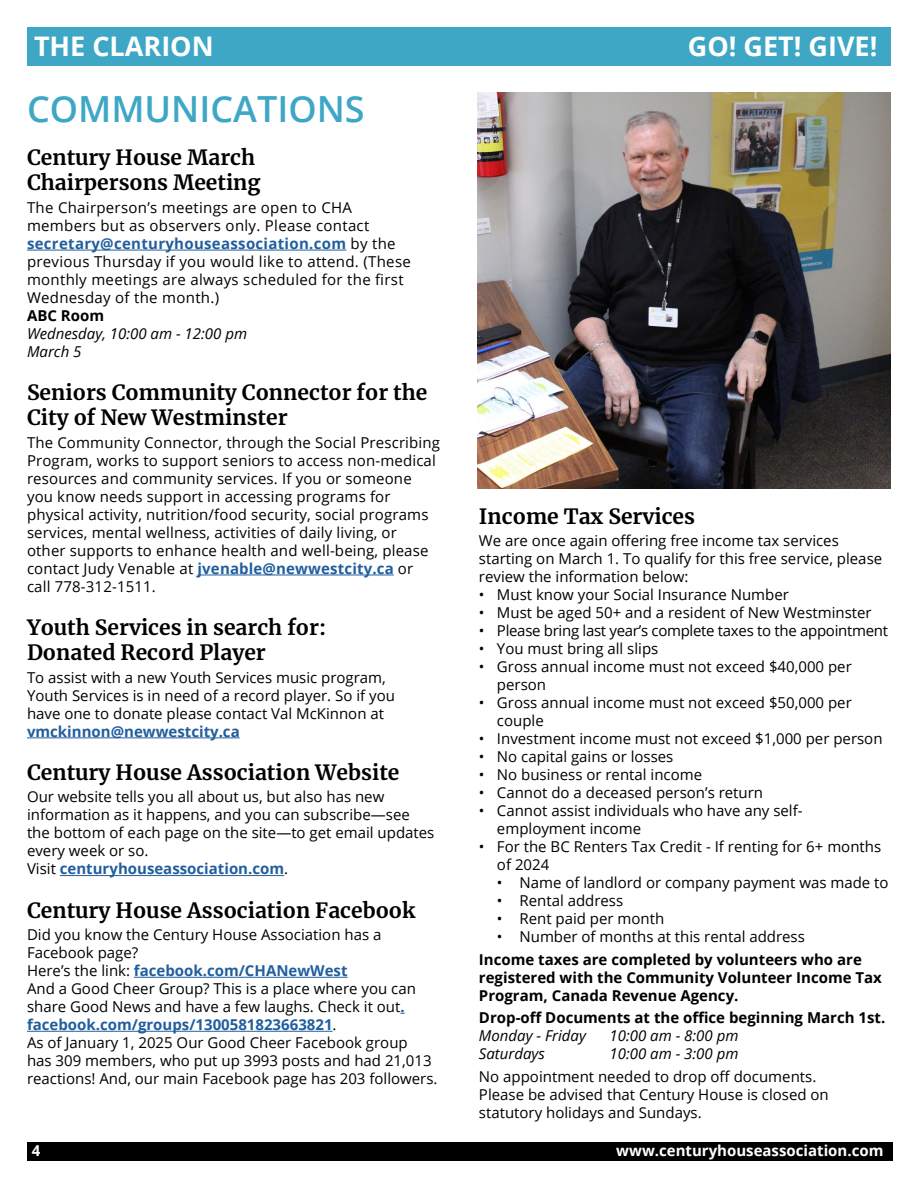
<style>
.page{position:relative;width:918px;height:1188px;background:#fff}
.page>*{position:absolute;margin:0;border:0;box-sizing:border-box;transform-origin:0 0}
.t1{font:600 36px "Open Sans";color:#3ea7c6}
.t2{font:700 27px "Open Sans";color:#fff}
.t3{font:700 21px/25.2px "Merriweather";color:#000}
.t4{font:15px/18px "Open Sans";color:#000}
.t5{font:15px/18px "Open Sans";letter-spacing:.02em;color:#000}
.t6{font:700 15px/18px "Open Sans";color:#000}
.t7{font:italic 15px/18px "Open Sans";color:#000}
.t8{font:15px "Open Sans";letter-spacing:-.02em;color:#000}
.t9{font:700 15px "Open Sans";color:#fff}
.t10{font:700 15px "Open Sans";color:#215e9e}
.s1{font-weight:700;color:#215e9e}
</style>
<div class="page">
<div style="left:27px;top:1143px;width:865px;height:18px;background:#000"></div>
<div style="left:27px;top:27px;width:864px;height:39px;background:#3ea7c6"></div>
<hr style="left:27px;top:250px;width:319px;height:1px;background:#215e9e">
<hr style="left:198px;top:575px;width:196px;height:1px;background:#215e9e">
<hr style="left:27px;top:737px;width:213px;height:1px;background:#215e9e">
<hr style="left:60px;top:875px;width:224px;height:1px;background:#215e9e">
<hr style="left:134px;top:977px;width:214px;height:1px;background:#215e9e">
<hr style="left:27px;top:1031px;width:306px;height:1px;background:#215e9e">
<img style="left:478px;top:93px;width:413px;height:395px">
<h2 class="t2" style="left:34px;top:27px;width:181px">THE CLARION</h2>
<h2 class="t2" style="left:688px;top:27px;width:191px">GO! GET! GIVE!</h2>
<h1 class="t1" style="left:27px;top:84px;width:339px">COMMUNICATIONS</h1>
<h3 class="t3" style="left:27px;top:144px;width:235px">Century House March<br>Chairpersons Meeting</h3>
<p class="t5" style="left:27px;top:198px;width:385px">The Chairperson’s meetings are open to CHA members but as observers only. Please contact <span class="s1">secretary@centuryhouseassociation.com</span> by the previous Thursday if you would like to attend. (These monthly meetings are always scheduled for the first Wednesday of the month.)</p>
<p class="t6" style="left:27px;top:306px;width:79px">ABC Room</p>
<p class="t7" style="left:27px;top:324px;width:222px">Wednesday, 10:00 am - 12:00 pm<br>March 5</p>
<h3 class="t3" style="left:27px;top:379px;width:402px">Seniors Community Connector for the<br>City of New Westminster</h3>
<p class="t4" style="left:27px;top:433px;width:415px">The Community Connector, through the Social Prescribing Program, works to support seniors to access non-medical resources and community services. If you or someone you know needs support in accessing programs for physical activity, nutrition/food security, social programs services, mental wellness, activities of daily living, or<br>other supports to enhance health and well-being, please contact Judy Venable at <span class="s1">jvenable@newwestcity.ca</span> or call 778-312-1511.</p>
<h3 class="t3" style="left:27px;top:614px;width:301px">Youth Services in search for:<br>Donated Record Player</h3>
<p class="t4" style="left:27px;top:668px;width:370px">To assist with a new Youth Services music program,<br>Youth Services is in need of a record player. So if you have one to donate please contact Val McKinnon at</p>
<p class="t10" style="left:27px;top:721px;width:214px">vmckinnon@newwestcity.ca</p>
<h3 class="t3" style="left:27px;top:759px;width:374px">Century House Association Website</h3>
<p class="t4" style="left:27px;top:788px;width:409px">Our website tells you all about us, but also has new information as it happens, and you can subscribe—see the bottom of each page on the site—to get email updates every week or so.<br>Visit <span class="s1">centuryhouseassociation.com</span>.</p>
<h3 class="t3" style="left:27px;top:897px;width:390px">Century House Association Facebook</h3>
<p class="t4" style="left:27px;top:925px;width:412px">Did you know the Century House Association has a Facebook page?<br>Here’s the link: <span class="s1">facebook.com/CHANewWest<br></span>And a Good Cheer Group? This is a place where you can share Good News and have a few laughs. Check it out<span class="s1">. facebook.com/groups/1300581823663821</span>.<br>As of January 1, 2025 Our Good Cheer Facebook group<br>has 309 members, who put up 3993 posts and had 21,013 reactions! And, our main Facebook page has 203 followers.</p>
<h3 class="t3" style="left:479px;top:503px;width:218px">Income Tax Services</h3>
<p class="t4" style="left:479px;top:532px;width:405px">We are once again offering free income tax services starting on March 1. To qualify for this free service, please review the information below:</p>
<p class="t4" style="left:479px;top:586px;width:312px">• Must know your Social Insurance Number</p>
<p class="t4" style="left:479px;top:604px;width:394px">• Must be aged 50+ and a resident of New Westminster</p>
<p class="t8" style="left:479px;top:621px;width:411px">• Please bring last year’s complete taxes to the appointment</p>
<p class="t4" style="left:479px;top:640px;width:181px">• You must bring all slips</p>
<p class="t4" style="left:497px;top:658px;width:356px;text-indent:-18px">• Gross annual income must not exceed $40,000 per person</p>
<p class="t4" style="left:497px;top:694px;width:356px;text-indent:-18px">• Gross annual income must not exceed $50,000 per couple</p>
<p class="t4" style="left:479px;top:730px;width:405px">• Investment income must not exceed $1,000 per person</p>
<p class="t4" style="left:479px;top:748px;width:196px">• No capital gains or losses</p>
<p class="t4" style="left:479px;top:766px;width:225px">• No business or rental income</p>
<p class="t4" style="left:479px;top:784px;width:286px">• Cannot do a deceased person’s return</p>
<p class="t4" style="left:497px;top:802px;width:307px;text-indent:-18px">• Cannot assist individuals who have any self&shy;employment income</p>
<p class="t4" style="left:497px;top:838px;width:386px;text-indent:-18px">• For the BC Renters Tax Credit - If renting for 6+ months of 2024</p>
<p class="t4" style="left:497px;top:874px;width:393px">• Name of landlord or company payment was made to</p>
<p class="t4" style="left:497px;top:892px;width:128px">• Rental address</p>
<p class="t4" style="left:497px;top:910px;width:169px">• Rent paid per month</p>
<p class="t4" style="left:497px;top:928px;width:309px">• Number of months at this rental address</p>
<p class="t6" style="left:479px;top:950px;width:404px">Income taxes are completed by volunteers who are registered with the Community Volunteer Income Tax<br>Program, Canada Revenue Agency.</p>
<p class="t6" style="left:479px;top:1009px;width:408px">Drop-off Documents at the office beginning March 1st.</p>
<p class="t7" style="left:479px;top:1027px;width:109px">Monday - Friday</p>
<p class="t7" style="left:609px;top:1027px;width:131px">10:00 am - 8:00 pm</p>
<p class="t7" style="left:479px;top:1045px;width:67px">Saturdays</p>
<p class="t7" style="left:609px;top:1045px;width:131px">10:00 am - 3:00 pm</p>
<p class="t4" style="left:479px;top:1067px;width:351px">No appointment needed to drop off documents.<br>Please be advised that Century House is closed on statutory holidays and Sundays.</p>
<p class="t9" style="left:32px;top:1140px;width:10px">4</p>
<p class="t9" style="left:616px;top:1140px;width:269px">www.centuryhouseassociation.com</p>
</div>
